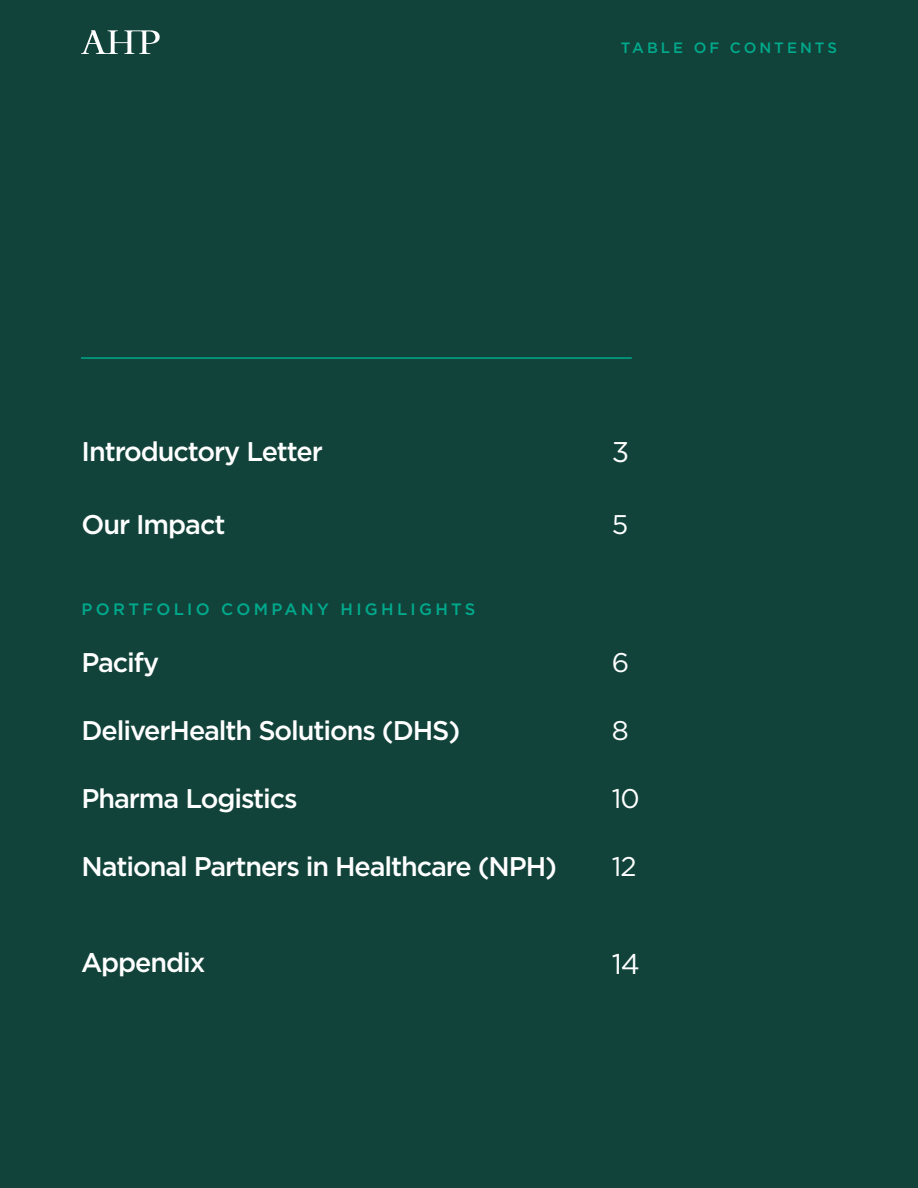
<style>
.page{position:relative;width:918px;height:1188px;background:#11433a}
.page>*{position:absolute;margin:0;border:0;box-sizing:border-box;transform-origin:0 0}
.t1{font:28.5px "Gotham";color:#fff}
.t2{font:500 27px "Gotham";letter-spacing:-.04em;color:#fff}
.t3{font:27px "Gotham";color:#fff}
.t4{font:500 16.5px "Gotham";letter-spacing:.2em;color:#00a98c}
.t5{font:500 15px "Gotham";letter-spacing:.2em;color:#00a98c}
</style>
<div class="page">
<svg style="left:81px;top:30px;width:79px;height:24px"></svg>
<hr style="left:81px;top:357px;width:551px;height:2px;background:#00a98c">
<p class="t5" style="left:621px;top:38px;width:218px">TABLE OF CONTENTS</p>
<p class="t2" style="left:82px;top:434px;width:243px">Introductory Letter</p>
<p class="t1" style="left:612px;top:434px;width:19px">3</p>
<p class="t2" style="left:82px;top:507px;width:145px">Our Impact</p>
<p class="t3" style="left:612px;top:508px;width:18px">5</p>
<p class="t4" style="left:82px;top:598px;width:395px">PORTFOLIO COMPANY HIGHLIGHTS</p>
<p class="t2" style="left:82px;top:645px;width:79px">Pacify</p>
<p class="t3" style="left:612px;top:645px;width:19px">6</p>
<p class="t2" style="left:82px;top:712px;width:380px">DeliverHealth Solutions (DHS)</p>
<p class="t3" style="left:612px;top:713px;width:19px">8</p>
<p class="t2" style="left:82px;top:780px;width:218px">Pharma Logistics</p>
<p class="t3" style="left:612px;top:781px;width:29px">10</p>
<p class="t2" style="left:82px;top:848px;width:477px">National Partners in Healthcare (NPH)</p>
<p class="t3" style="left:612px;top:849px;width:26px">12</p>
<p class="t2" style="left:81px;top:945px;width:126px">Appendix</p>
<p class="t1" style="left:612px;top:945px;width:30px">14</p>
</div>
